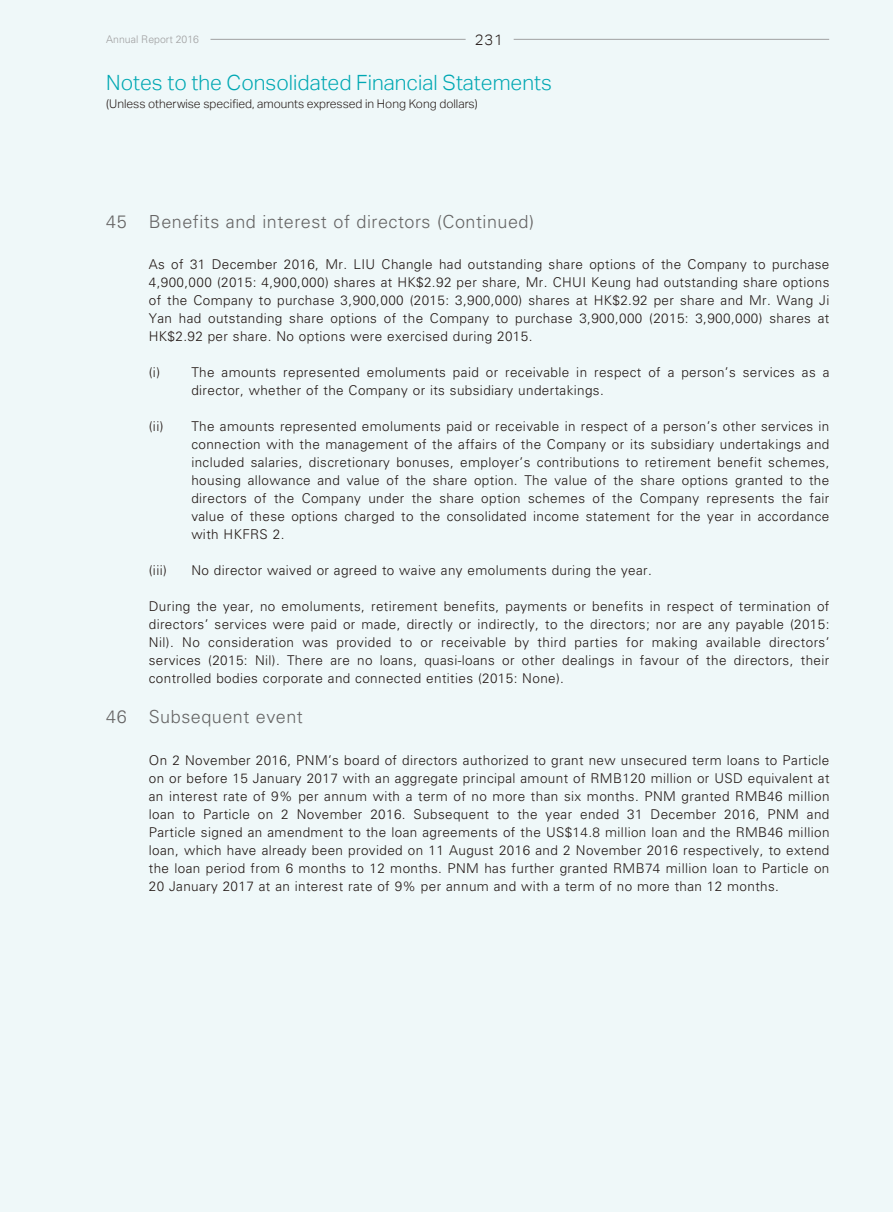
<style>
.page{position:relative;width:893px;height:1212px;background:#eff8f9}
.page>*{position:absolute;margin:0;border:0;box-sizing:border-box;transform-origin:0 0}
.t1{font:300 21px "Aktiv Grotesk";color:#00a8b3}
.t2{font:300 18px "Univers LT Std";letter-spacing:.03em;color:#666565}
.t3{font:300 15px "Aktiv Grotesk";color:#231916}
.t4{font:300 13.5px/18px "Univers LT Std";letter-spacing:.03em;color:#231916;text-align:justify}
.t5{font:300 12px "Aktiv Grotesk";color:#231916}
.t6{font:300 10.5px "Univers LT Std";color:#a0a0a1}
</style>
<div class="page">
<hr style="left:210px;top:39px;width:256px;height:1px;background:#a0a0a1">
<hr style="left:514px;top:39px;width:315px;height:1px;background:#a0a0a1">
<p class="t3" style="left:475px;top:31px;width:30px">231</p>
<p class="t6" style="left:106px;top:33px;width:94px">Annual Report 2016</p>
<h1 class="t1" style="left:106px;top:71px;width:447px">Notes to the Consolidated Financial Statements</h1>
<p class="t5" style="left:106px;top:97px;width:373px">(Unless otherwise specified, amounts expressed in Hong Kong dollars)</p>
<h2 class="t2" style="left:106px;top:210px;width:429px">45 Benefits and interest of directors (Continued)</h2>
<p class="t4" style="left:149px;top:255px;width:682px">As of 31 December 2016, Mr. LIU Changle had outstanding share options of the Company to purchase 4,900,000 (2015: 4,900,000) shares at HK$2.92 per share, Mr. CHUI Keung had outstanding share options of the Company to purchase 3,900,000 (2015: 3,900,000) shares at HK$2.92 per share and Mr. Wang Ji Yan had outstanding share options of the Company to purchase 3,900,000 (2015: 3,900,000) shares at HK$2.92 per share. No options were exercised during 2015.</p>
<p class="t4" style="left:191px;top:363px;width:640px;text-indent:-43px">(i) The amounts represented emoluments paid or receivable in respect of a person’s services as a director, whether of the Company or its subsidiary undertakings.</p>
<p class="t4" style="left:191px;top:417px;width:640px;text-indent:-43px">(ii) The amounts represented emoluments paid or receivable in respect of a person’s other services in connection with the management of the affairs of the Company or its subsidiary undertakings and included salaries, discretionary bonuses, employer’s contributions to retirement benefit schemes, housing allowance and value of the share option. The value of the share options granted to the directors of the Company under the share option schemes of the Company represents the fair value of these options charged to the consolidated income statement for the year in accordance with HKFRS 2.</p>
<p class="t4" style="left:149px;top:561px;width:20px">(iii)</p>
<p class="t4" style="left:191px;top:561px;width:462px">No director waived or agreed to waive any emoluments during the year.</p>
<p class="t4" style="left:149px;top:597px;width:682px">During the year, no emoluments, retirement benefits, payments or benefits in respect of termination of directors’ services were paid or made, directly or indirectly, to the directors; nor are any payable (2015:<br>Nil). No consideration was provided to or receivable by third parties for making available directors’ services (2015: Nil). There are no loans, quasi-loans or other dealings in favour of the directors, their controlled bodies corporate and connected entities (2015: None).</p>
<h2 class="t2" style="left:106px;top:706px;width:198px">46 Subsequent event</h2>
<p class="t4" style="left:149px;top:751px;width:682px">On 2 November 2016, PNM’s board of directors authorized to grant new unsecured term loans to Particle on or before 15 January 2017 with an aggregate principal amount of RMB120 million or USD equivalent at an interest rate of 9% per annum with a term of no more than six months. PNM granted RMB46 million loan to Particle on 2 November 2016. Subsequent to the year ended 31 December 2016, PNM and Particle signed an amendment to the loan agreements of the US$14.8 million loan and the RMB46 million loan, which have already been provided on 11 August 2016 and 2 November 2016 respectively, to extend the loan period from 6 months to 12 months. PNM has further granted RMB74 million loan to Particle on 20 January 2017 at an interest rate of 9% per annum and with a term of no more than 12 months.</p>
</div>
